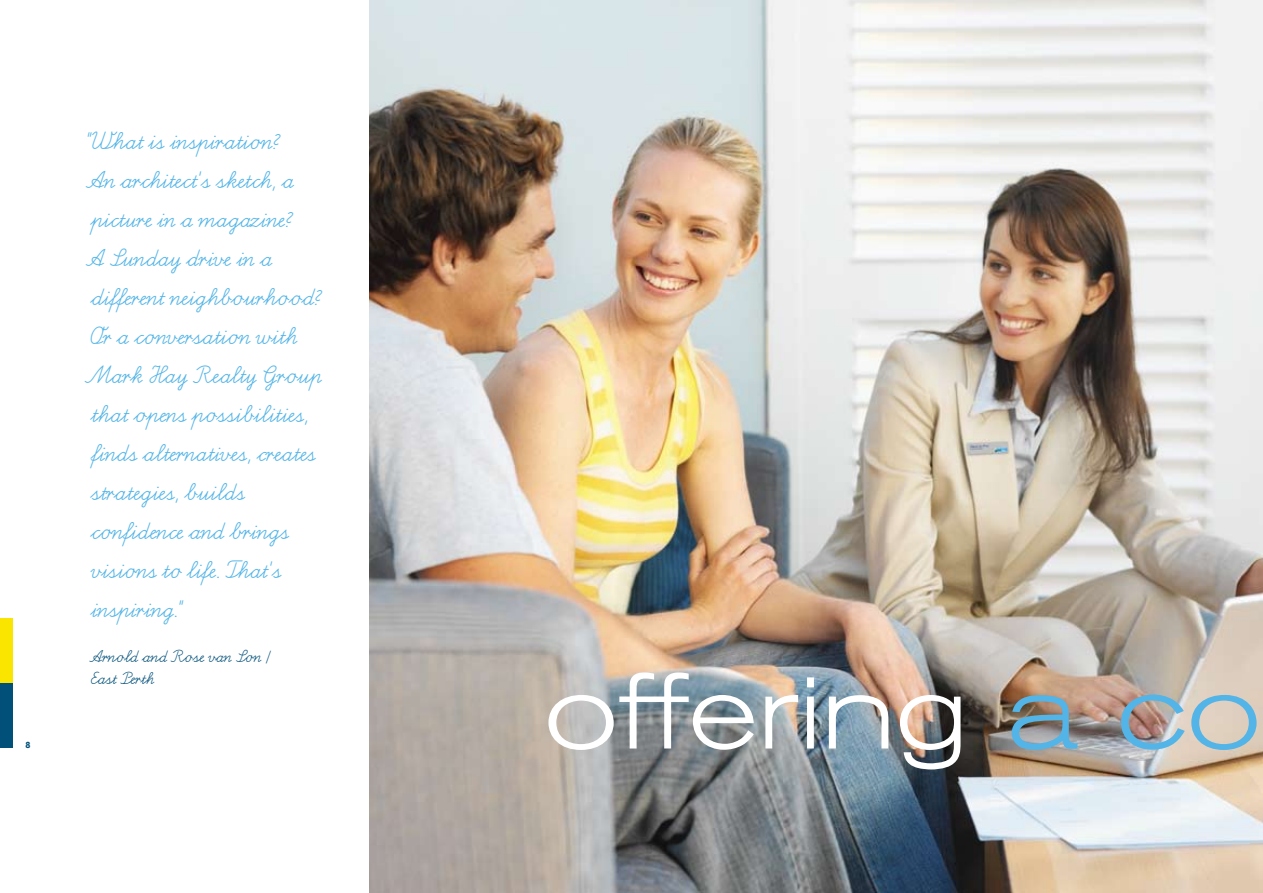
<style>
.page{position:relative;width:1263px;height:893px;background:#fff}
.page>*{position:absolute;margin:0;border:0;box-sizing:border-box;transform-origin:0 0}
.t1{font:300 expanded 105px "Akzidenz Grotesk BE";color:#fff}
.t2{font:30px/39px "Schulschrift B";color:#52b4e7}
.t3{font:21px/22.5px "Schulschrift B";color:#00507a}
.t4{font:900 9px "Akzidenz Grotesk";color:#00507a}
.s1{color:#52b4e7}
</style>
<div class="page">
<div style="left:0;top:619px;width:13px;height:64px;background:#f9e500"></div>
<div style="left:0;top:683px;width:13px;height:64px;background:#00507a"></div>
<img style="left:370px;top:0;width:893px;height:893px">
<p class="t4" style="left:26px;top:739px;width:7px">8</p>
<p class="t2" style="left:84px;top:122px;width:239px">“What is inspiration?<br>An architect’s sketch, a picture in a magazine?<br>A Sunday drive in a different neighbourhood?<br>Or a conversation with<br>Mark Hay Realty Group that opens possibilities, finds alternatives, creates strategies, builds confidence and brings visions to life. That’s inspiring.”</p>
<p class="t3" style="left:89px;top:645px;width:184px">Arnold and Rose van Son /<br>East Perth</p>
<h1 class="t1" style="left:544px;top:653px;width:719px">offering <span class="s1">a co</span></h1>
</div>
